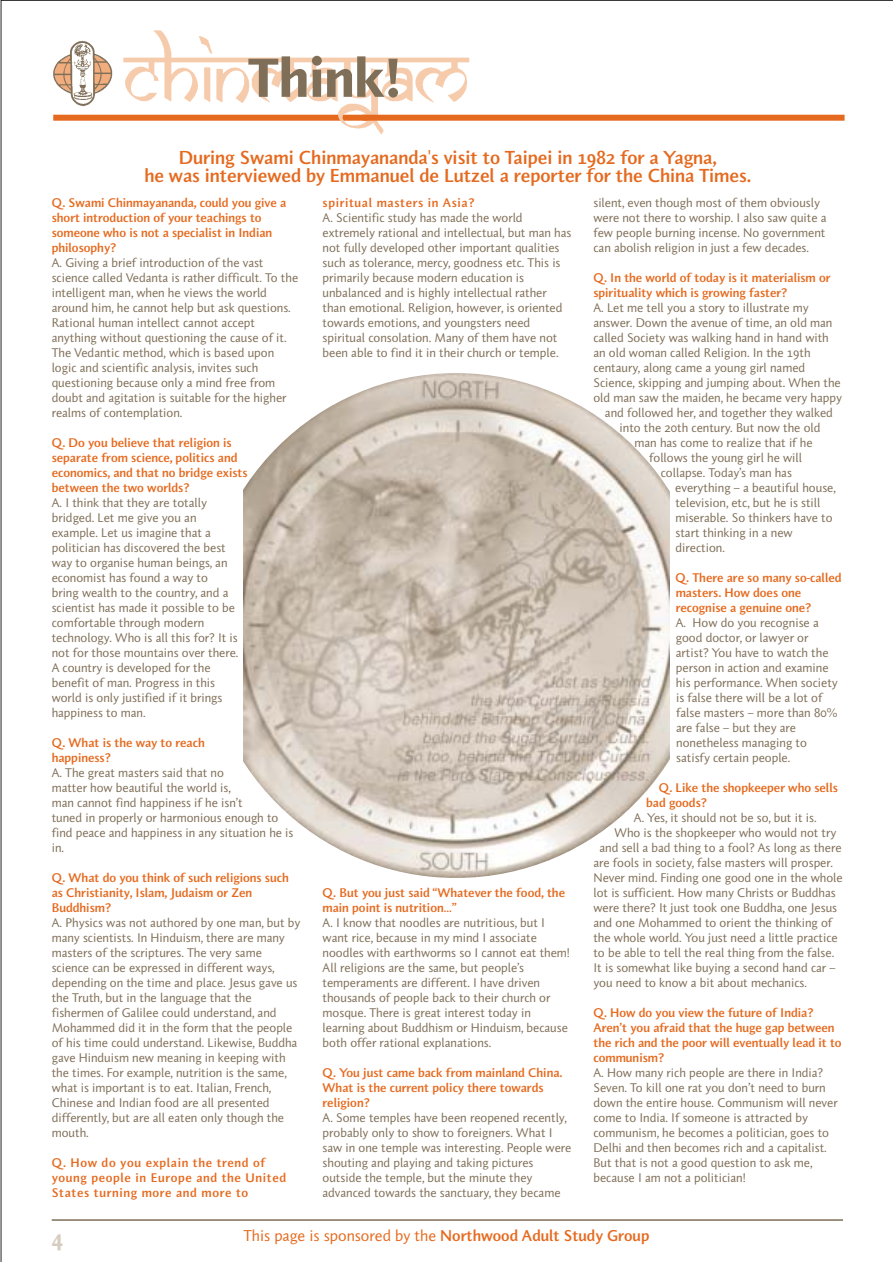
<style>
.page{position:relative;width:893px;height:1262px;background:#fff}
.page>*{position:absolute;margin:0;border:0;box-sizing:border-box;transform-origin:0 0}
.t1{font:900 52.5px "Pragma";color:#806f58}
.t2{font:900 21px "Pragma";color:#d6cdc0}
.t3{font:700 18px/18px "Pragma";color:#e56a1f;text-align:center}
.t4{font:15px "Pragma";color:#e56a1f}
.t5{font:12px/15px "Pragma";color:#806f58}
.t6{font:700 12px/15px "Pragma";color:#e56a1f}
.t7{font:700 12px/15px "Pragma";letter-spacing:.055em;color:#e56a1f}
.s1{font-weight:700}
</style>
<div class="page">
<div style="left:53px;top:115px;width:318px;height:6px;background:#e56a1f"></div>
<img style="left:123px;top:31px;width:347px;height:104px">
<img style="left:53px;top:40px;width:60px;height:67px">
<hr style="left:52px;top:1219px;width:791px;height:1px;background:#806f58">
<div style="left:363px;top:115px;width:481px;height:6px;background:#e56a1f"></div>
<img style="left:243px;top:373px;width:426px;height:505px">
<h1 class="t1" style="left:248px;top:55px;width:155px">Think!</h1>
<h3 class="t3" style="left:144px;top:151px;width:608px">During Swami Chinmayananda's visit to Taipei in 1982 for a Yagna,<br>he was interviewed by Emmanuel de Lutzel a reporter for the China Times.</h3>
<p class="t6" style="left:52px;top:196px;width:236px">Q. Swami Chinmayananda, could you give a short introduction of your teachings to someone who is not a specialist in Indian philosophy?</p>
<p class="t5" style="left:52px;top:256px;width:248px">A. Giving a brief introduction of the vast science called Vedanta is rather difficult. To the intelligent man, when he views the world around him, he cannot help but ask questions.<br>Rational human intellect cannot accept anything without questioning the cause of it.<br>The Vedantic method, which is based upon logic and scientific analysis, invites such questioning because only a mind free from doubt and agitation is suitable for the higher realms of contemplation.</p>
<p class="t6" style="left:52px;top:436px;width:197px">Q. Do you believe that religion is separate from science, politics and economics, and that no bridge exists between the two worlds?</p>
<p class="t5" style="left:52px;top:496px;width:188px">A. I think that they are totally bridged. Let me give you an example. Let us imagine that a politician has discovered the best way to organise human beings, an economist has found a way to<br>bring wealth to the country, and a scientist has made it possible to be comfortable through modern technology. Who is all this for? It is not for those mountains over there.<br>A country is developed for the benefit of man. Progress in this world is only justified if it brings happiness to man.</p>
<p class="t6" style="left:52px;top:736px;width:154px">Q. What is the way to reach happiness?</p>
<p class="t5" style="left:52px;top:766px;width:243px">A. The great masters said that no<br>matter how beautiful the world is,<br>man cannot find happiness if he isn’t<br>tuned in properly or harmonious enough to find peace and happiness in any situation he is in.</p>
<p class="t6" style="left:52px;top:871px;width:239px">Q. What do you think of such religions such as Christianity, Islam, Judaism or Zen<br>Buddhism?</p>
<p class="t5" style="left:52px;top:916px;width:250px">A. Physics was not authored by one man, but by many scientists. In Hinduism, there are many masters of the scriptures. The very same science can be expressed in different ways, depending on the time and place. Jesus gave us the Truth, but in the language that the fishermen of Galilee could understand, and Mohammed did it in the form that the people of his time could understand. Likewise, Buddha gave Hinduism new meaning in keeping with the times. For example, nutrition is the same, what is important is to eat. Italian, French, Chinese and Indian food are all presented differently, but are all eaten only though the mouth.</p>
<p class="t7" style="left:52px;top:1156px;width:236px">Q. How do you explain the trend of young people in Europe and the United<br>States turning more and more to</p>
<p class="t7" style="left:322px;top:196px;width:153px">spiritual masters in Asia?</p>
<p class="t5" style="left:322px;top:211px;width:250px">A. Scientific study has made the world extremely rational and intellectual, but man has not fully developed other important qualities such as tolerance, mercy, goodness etc. This is primarily because modern education is unbalanced and is highly intellectual rather than emotional. Religion, however, is oriented towards emotions, and youngsters need spiritual consolation. Many of them have not been able to find it in their church or temple.</p>
<p class="t6" style="left:322px;top:886px;width:244px">Q. But you just said “Whatever the food, the main point is nutrition…”</p>
<p class="t5" style="left:322px;top:916px;width:248px">A. I know that noodles are nutritious, but I want rice, because in my mind I associate noodles with earthworms so I cannot eat them!<br>All religions are the same, but people’s temperaments are different. I have driven thousands of people back to their church or mosque. There is great interest today in learning about Buddhism or Hinduism, because both offer rational explanations.</p>
<p class="t6" style="left:322px;top:1066px;width:241px">Q. You just came back from mainland China.<br>What is the current policy there towards religion?</p>
<p class="t5" style="left:322px;top:1111px;width:250px">A. Some temples have been reopened recently, probably only to show to foreigners. What I saw in one temple was interesting. People were shouting and playing and taking pictures outside the temple, but the minute they advanced towards the sanctuary, they became</p>
<p class="t5" style="left:593px;top:196px;width:235px">silent, even though most of them obviously were not there to worship. I also saw quite a few people burning incense. No government can abolish religion in just a few decades.</p>
<p class="t6" style="left:593px;top:271px;width:239px">Q. In the world of today is it materialism or spirituality which is growing faster?</p>
<p class="t5" style="left:593px;top:301px;width:217px">A. Let me tell you a story to illustrate my</p>
<p class="t5" style="left:593px;top:316px;width:240px">answer. Down the avenue of time, an old man</p>
<p class="t5" style="left:593px;top:331px;width:237px">called Society was walking hand in hand with</p>
<p class="t5" style="left:593px;top:346px;width:219px">an old woman called Religion. In the 19th</p>
<p class="t5" style="left:593px;top:361px;width:213px">centaury, along came a young girl named</p>
<p class="t5" style="left:593px;top:376px;width:249px">Science, skipping and jumping about. When the</p>
<p class="t5" style="left:593px;top:391px;width:250px">old man saw the maiden, he became very happy</p>
<p class="t5" style="left:605px;top:406px;width:229px">and followed her, and together they walked</p>
<p class="t5" style="left:619px;top:421px;width:202px">into the 20th century. But now the old</p>
<p class="t5" style="left:634px;top:436px;width:179px">man has come to realize that if he</p>
<p class="t5" style="left:649px;top:451px;width:154px">follows the young girl he will</p>
<p class="t5" style="left:660px;top:466px;width:133px">collapse. Today’s man has</p>
<p class="t5" style="left:675px;top:481px;width:162px">everything – a beautiful house,</p>
<p class="t5" style="left:675px;top:496px;width:147px">television, etc, but he is still</p>
<p class="t5" style="left:675px;top:511px;width:158px">miserable. So thinkers have to</p>
<p class="t5" style="left:675px;top:526px;width:119px">start thinking in a new</p>
<p class="t5" style="left:675px;top:541px;width:51px">direction.</p>
<p class="t6" style="left:675px;top:571px;width:167px">Q. There are so many so-called masters. How does one recognise a genuine one?</p>
<p class="t5" style="left:675px;top:616px;width:163px">A. How do you recognise a good doctor, or lawyer or artist? You have to watch the person in action and examine his performance. When society is false there will be a lot of false masters – more than 80% are false – but they are nonetheless managing to satisfy certain people.</p>
<p class="t6" style="left:646px;top:781px;width:193px;text-indent:13px">Q. Like the shopkeeper who sells bad goods?</p>
<p class="t5" style="left:634px;top:811px;width:184px">A. Yes, it should not be so, but it is.</p>
<p class="t5" style="left:614px;top:826px;width:223px">Who is the shopkeeper who would not try</p>
<p class="t5" style="left:599px;top:841px;width:243px">and sell a bad thing to a fool? As long as there</p>
<p class="t5" style="left:593px;top:856px;width:241px">are fools in society, false masters will prosper.</p>
<p class="t5" style="left:593px;top:871px;width:251px">Never mind. Finding one good one in the whole</p>
<p class="t5" style="left:593px;top:886px;width:244px">lot is sufficient. How many Christs or Buddhas</p>
<p class="t5" style="left:593px;top:901px;width:245px">were there? It just took one Buddha, one Jesus</p>
<p class="t5" style="left:593px;top:916px;width:240px">and one Mohammed to orient the thinking of</p>
<p class="t5" style="left:593px;top:931px;width:246px">the whole world. You just need a little practice</p>
<p class="t5" style="left:593px;top:946px;width:242px">to be able to tell the real thing from the false.</p>
<p class="t5" style="left:593px;top:961px;width:243px">It is somewhat like buying a second hand car –</p>
<p class="t5" style="left:593px;top:976px;width:215px">you need to know a bit about mechanics.</p>
<p class="t6" style="left:593px;top:1006px;width:250px">Q. How do you view the future of India?<br>Aren’t you afraid that the huge gap between the rich and the poor will eventually lead it to communism?</p>
<p class="t5" style="left:593px;top:1066px;width:246px">A. How many rich people are there in India?<br>Seven. To kill one rat you don’t need to burn down the entire house. Communism will never come to India. If someone is attracted by communism, he becomes a politician, goes to Delhi and then becomes rich and a capitalist.<br>But that is not a good question to ask me, because I am not a politician!</p>
<h2 class="t2" style="left:52px;top:1228px;width:13px">4</h2>
<p class="t4" style="left:243px;top:1230px;width:407px">This page is sponsored by the <span class="s1">Northwood Adult Study Group</span></p>
</div>
